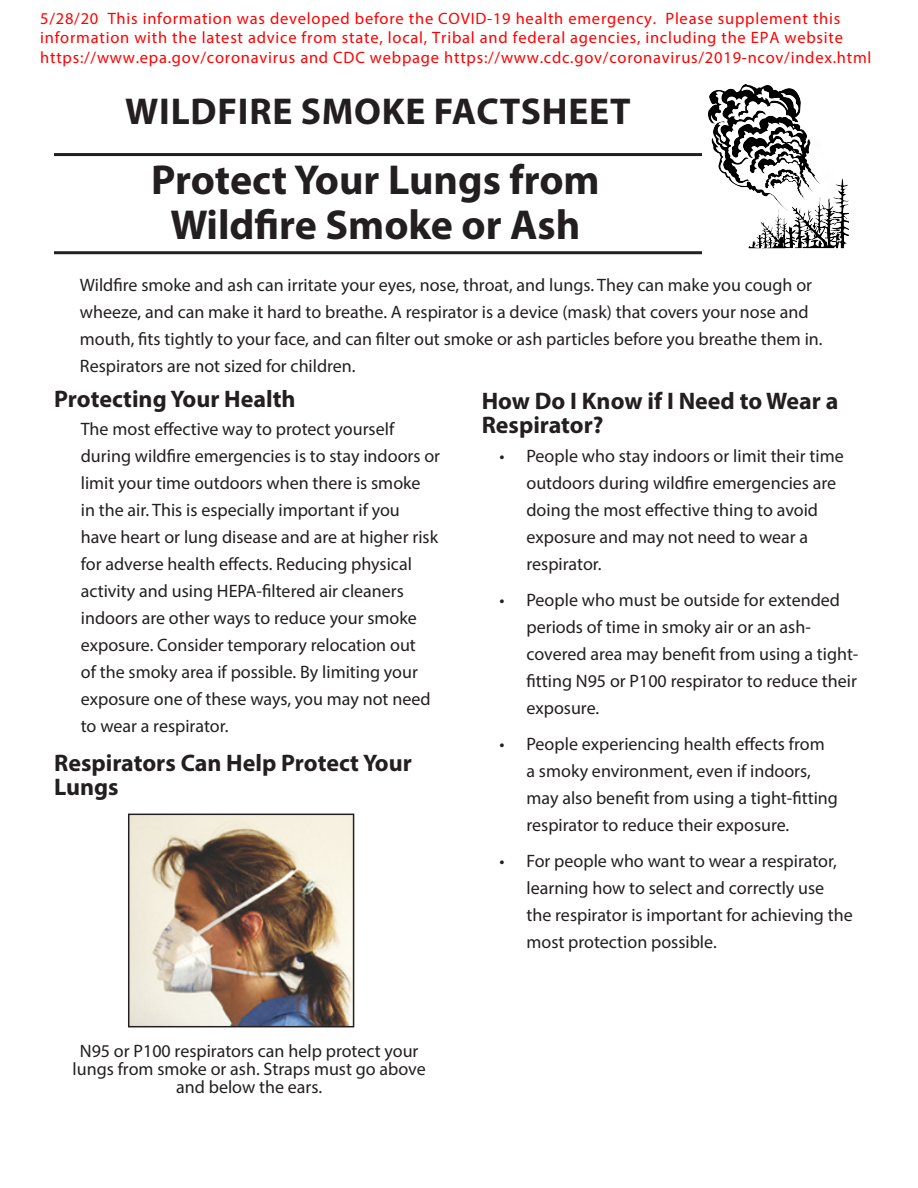
<style>
.page{position:relative;width:918px;height:1188px;background:#fff}
.page>*{position:absolute;margin:0;border:0;box-sizing:border-box;transform-origin:0 0}
.t1{font:700 42px/45px "Myriad Pro";color:#231f20;text-align:center}
.t2{font:700 37.5px "Myriad Pro";letter-spacing:.02em;color:#231f20}
.t3{font:700 24px/24px "Myriad Pro";color:#231f20}
.t4{font:18px/27px "Myriad Pro";color:#231f20}
.t5{font:16.5px/19.8px "Myriad Pro";letter-spacing:.045em;color:#f00}
</style>
<div class="page">
<hr style="left:54px;top:251px;width:648px;height:3px;background:#231f20">
<hr style="left:54px;top:153px;width:648px;height:3px;background:#231f20">
<img style="left:708px;top:85px;width:141px;height:164px">
<img style="left:131px;top:817px;width:220px;height:207px">
<div style="left:128px;top:814px;width:226px;height:213px;border:2px solid #231f20"></div>
<p class="t5" style="left:40px;top:8px;width:833px">5/28/20 This information was developed before the COVID-19 health emergency. Please supplement this information with the latest advice from state, local, Tribal and federal agencies, including the EPA website https://www.epa.gov/coronavirus and CDC webpage https://www.cdc.gov/coronavirus/2019-ncov/index.html</p>
<p class="t2" style="left:125px;top:86px;width:507px">WILDFIRE SMOKE FACTSHEET</p>
<p class="t1" style="left:151px;top:156px;width:450px">Protect Your Lungs from<br>Wildfire Smoke or Ash</p>
<p class="t4" style="left:80px;top:271px;width:744px">Wildfire smoke and ash can irritate your eyes, nose, throat, and lungs. They can make you cough or wheeze, and can make it hard to breathe. A respirator is a device (mask) that covers your nose and mouth, fits tightly to your face, and can filter out smoke or ash particles before you breathe them in.<br>Respirators are not sized for children.</p>
<p class="t3" style="left:54px;top:386px;width:243px">Protecting Your Health</p>
<p class="t4" style="left:81px;top:415px;width:361px">The most effective way to protect yourself during wildfire emergencies is to stay indoors or limit your time outdoors when there is smoke<br>in the air. This is especially important if you have heart or lung disease and are at higher risk for adverse health effects. Reducing physical activity and using HEPA-filtered air cleaners indoors are other ways to reduce your smoke exposure. Consider temporary relocation out<br>of the smoky area if possible. By limiting your exposure one of these ways, you may not need to wear a respirator.</p>
<p class="t3" style="left:54px;top:750px;width:359px">Respirators Can Help Protect Your<br>Lungs</p>
<p class="t4" style="left:73px;top:1042px;width:355px;line-height:18px;text-align:center">N95 or P100 respirators can help protect your lungs from smoke or ash. Straps must go above and below the ears.</p>
<p class="t3" style="left:482px;top:388px;width:358px">How Do I Know if I Need to Wear a<br>Respirator?</p>
<p class="t4" style="left:526px;top:442px;width:319px;text-indent:-27px">• People who stay indoors or limit their time outdoors during wildfire emergencies are doing the most effective thing to avoid exposure and may not need to wear a respirator.</p>
<p class="t4" style="left:526px;top:586px;width:333px;text-indent:-27px">• People who must be outside for extended periods of time in smoky air or an ash&shy;covered area may benefit from using a tight&shy;fitting N95 or P100 respirator to reduce their exposure.</p>
<p class="t4" style="left:526px;top:730px;width:313px;text-indent:-27px">• People experiencing health effects from<br>a smoky environment, even if indoors, may also benefit from using a tight-fitting respirator to reduce their exposure.</p>
<p class="t4" style="left:526px;top:847px;width:328px;text-indent:-27px">• For people who want to wear a respirator, learning how to select and correctly use the respirator is important for achieving the most protection possible.</p>
</div>
